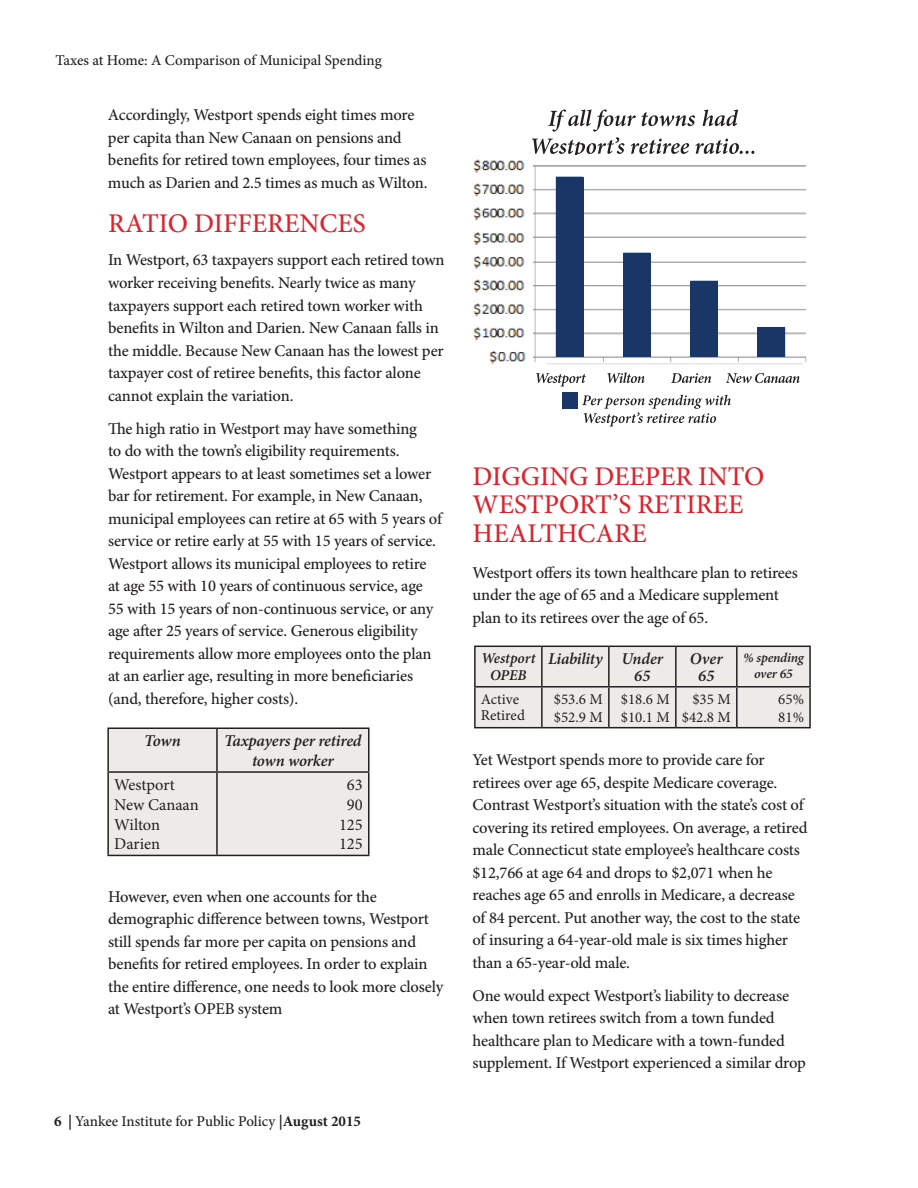
<style>
.page{position:relative;width:918px;height:1188px;background:#fff}
.page>*{position:absolute;margin:0;border:0;box-sizing:border-box;transform-origin:0 0}
.t1{font:500 27px/28.5px "Minion Pro";color:#da252e}
.t2{font:500 16.5px/22.5px "Minion Pro";letter-spacing:-.01em;color:#231f20}
.t3{font:italic 600 16.5px/16.5px "Minion Pro";letter-spacing:-.01em;color:#231f20;text-align:center}
.t4{font:16.5px/19.8px "Minion Pro";color:#231f20}
.t5{font:500 15px "Minion Pro";letter-spacing:-.005em;color:#231f20}
.t6{font:15px/18px "Minion Pro";color:#231f20}
.t7{font:italic 600 15px/16.5px "Minion Pro";color:#231f20;text-align:center}
.t8{font:italic 600 13.5px/16.2px "Minion Pro";letter-spacing:-.015em;color:#231f20;text-align:center}
.s1{font-weight:700}
</style>
<div class="page">
<div style="left:109px;top:729px;width:259px;height:126px;background:#ecebe7"></div>
<hr style="left:107px;top:728px;width:110px;height:1px;background:#231f20">
<hr style="left:107px;top:729px;width:2px;height:42px;background:#231f20">
<hr style="left:217px;top:728px;width:153px;height:1px;background:#231f20">
<hr style="left:216px;top:729px;width:2px;height:42px;background:#231f20">
<hr style="left:368px;top:729px;width:2px;height:42px;background:#231f20">
<hr style="left:107px;top:771px;width:110px;height:2px;background:#231f20">
<hr style="left:107px;top:773px;width:2px;height:82px;background:#231f20">
<hr style="left:217px;top:771px;width:153px;height:2px;background:#231f20">
<hr style="left:216px;top:773px;width:2px;height:82px;background:#231f20">
<hr style="left:368px;top:773px;width:2px;height:82px;background:#231f20">
<hr style="left:107px;top:855px;width:110px;height:1px;background:#231f20">
<hr style="left:217px;top:855px;width:153px;height:1px;background:#231f20">
<svg style="left:532px;top:109px;width:222px;height:46px"></svg>
<svg style="left:536px;top:373px;width:50px;height:13px"></svg>
<svg style="left:607px;top:372px;width:38px;height:11px"></svg>
<svg style="left:671px;top:373px;width:40px;height:10px"></svg>
<svg style="left:726px;top:373px;width:74px;height:10px"></svg>
<svg style="left:582px;top:395px;width:149px;height:32px"></svg>
<img style="left:473px;top:159px;width:53px;height:205px">
<img style="left:533px;top:165px;width:274px;height:200px">
<div style="left:556px;top:177px;width:27px;height:180px;background:#193667"></div>
<div style="left:624px;top:253px;width:27px;height:104px;background:#193667"></div>
<div style="left:690px;top:281px;width:28px;height:76px;background:#193667"></div>
<div style="left:757px;top:327px;width:27px;height:30px;background:#193667"></div>
<div style="left:562px;top:392px;width:15px;height:17px;background:#193667"></div>
<div style="left:476px;top:647px;width:333px;height:80px;background:#ecebe7"></div>
<hr style="left:474px;top:646px;width:68px;height:1px;background:#231f20">
<hr style="left:474px;top:647px;width:2px;height:39px;background:#231f20">
<hr style="left:542px;top:646px;width:67px;height:1px;background:#231f20">
<hr style="left:541px;top:647px;width:2px;height:39px;background:#231f20">
<hr style="left:609px;top:646px;width:67px;height:1px;background:#231f20">
<hr style="left:608px;top:647px;width:2px;height:39px;background:#231f20">
<hr style="left:676px;top:646px;width:61px;height:1px;background:#231f20">
<hr style="left:675px;top:647px;width:2px;height:39px;background:#231f20">
<hr style="left:737px;top:646px;width:74px;height:1px;background:#231f20">
<hr style="left:736px;top:647px;width:2px;height:39px;background:#231f20">
<hr style="left:809px;top:647px;width:2px;height:39px;background:#231f20">
<hr style="left:474px;top:686px;width:68px;height:2px;background:#231f20">
<hr style="left:474px;top:688px;width:2px;height:39px;background:#231f20">
<hr style="left:542px;top:686px;width:67px;height:2px;background:#231f20">
<hr style="left:541px;top:688px;width:2px;height:39px;background:#231f20">
<hr style="left:609px;top:686px;width:67px;height:2px;background:#231f20">
<hr style="left:608px;top:688px;width:2px;height:39px;background:#231f20">
<hr style="left:676px;top:686px;width:61px;height:2px;background:#231f20">
<hr style="left:675px;top:688px;width:2px;height:39px;background:#231f20">
<hr style="left:737px;top:686px;width:74px;height:2px;background:#231f20">
<hr style="left:736px;top:688px;width:2px;height:39px;background:#231f20">
<hr style="left:809px;top:688px;width:2px;height:39px;background:#231f20">
<hr style="left:474px;top:727px;width:68px;height:1px;background:#231f20">
<hr style="left:542px;top:727px;width:67px;height:1px;background:#231f20">
<hr style="left:609px;top:727px;width:67px;height:1px;background:#231f20">
<hr style="left:676px;top:727px;width:61px;height:1px;background:#231f20">
<hr style="left:737px;top:727px;width:74px;height:1px;background:#231f20">
<p class="t5" style="left:56px;top:50px;width:328px">Taxes at Home: A Comparison of Municipal Spending</p>
<p class="t2" style="left:108px;top:104px;width:321px">Accordingly, Westport spends eight times more per capita than New Canaan on pensions and benefits for retired town employees, four times as much as Darien and 2.5 times as much as Wilton.</p>
<h1 class="t1" style="left:108px;top:210px;width:259px">RATIO DIFFERENCES</h1>
<p class="t2" style="left:108px;top:249px;width:338px">In Westport, 63 taxpayers support each retired town worker receiving benefits. Nearly twice as many taxpayers support each retired town worker with benefits in Wilton and Darien. New Canaan falls in the middle. Because New Canaan has the lowest per taxpayer cost of retiree benefits, this factor alone cannot explain the variation.</p>
<p class="t2" style="left:108px;top:417px;width:336px">The high ratio in Westport may have something<br>to do with the town’s eligibility requirements.<br>Westport appears to at least sometimes set a lower bar for retirement. For example, in New Canaan, municipal employees can retire at 65 with 5 years of service or retire early at 55 with 15 years of service.<br>Westport allows its municipal employees to retire at age 55 with 10 years of continuous service, age 55 with 15 years of non-continuous service, or any age after 25 years of service. Generous eligibility requirements allow more employees onto the plan at an earlier age, resulting in more beneficiaries (and, therefore, higher costs).</p>
<p class="t3" style="left:144px;top:733px;width:38px">Town</p>
<p class="t3" style="left:224px;top:731px;width:139px;line-height:19.8px">Taxpayers per retired town worker</p>
<p class="t4" style="left:114px;top:775px;width:86px">Westport<br>New Canaan<br>Wilton<br>Darien</p>
<p class="t4" style="left:339px;top:775px;width:25px;text-align:center">63<br>90<br>125<br>125</p>
<p class="t2" style="left:108px;top:885px;width:337px">However, even when one accounts for the demographic difference between towns, Westport still spends far more per capita on pensions and benefits for retired employees. In order to explain the entire difference, one needs to look more closely at Westport’s OPEB system</p>
<p class="t5" style="left:54px;top:1111px;width:309px"><span class="s1">6 |</span> Yankee Institute for Public Policy <span class="s1">|August 2015</span></p>
<h1 class="t1" style="left:473px;top:462px;width:293px">DIGGING DEEPER INTO<br>WESTPORT’S RETIREE<br>HEALTHCARE</h1>
<p class="t2" style="left:472px;top:561px;width:327px">Westport offers its town healthcare plan to retirees under the age of 65 and a Medicare supplement plan to its retirees over the age of 65.</p>
<p class="t7" style="left:481px;top:650px;width:56px">Westport<br>OPEB</p>
<p class="t3" style="left:634px;top:651px;width:30px;text-align:left;text-indent:-86px">Liability Under<br>65</p>
<p class="t3" style="left:690px;top:651px;width:34px">Over<br>65</p>
<p class="t8" style="left:743px;top:650px;width:62px">% spending over 65</p>
<p class="t6" style="left:481px;top:691px;width:46px;line-height:16.5px">Active<br>Retired</p>
<p class="t6" style="left:554px;top:690px;width:50px">$53.6 M $52.9 M</p>
<p class="t6" style="left:621px;top:690px;width:50px">$18.6 M $10.1 M</p>
<p class="t6" style="left:682px;top:690px;width:50px;text-align:right">$35 M $42.8 M</p>
<p class="t6" style="left:778px;top:690px;width:27px">65%<br>81%</p>
<p class="t2" style="left:472px;top:749px;width:337px">Yet Westport spends more to provide care for retirees over age 65, despite Medicare coverage.<br>Contrast Westport’s situation with the state’s cost of covering its retired employees. On average, a retired male Connecticut state employee’s healthcare costs $12,766 at age 64 and drops to $2,071 when he reaches age 65 and enrolls in Medicare, a decrease of 84 percent. Put another way, the cost to the state of insuring a 64-year-old male is six times higher than a 65-year-old male.</p>
<p class="t2" style="left:472px;top:984px;width:335px">One would expect Westport’s liability to decrease when town retirees switch from a town funded healthcare plan to Medicare with a town-funded supplement. If Westport experienced a similar drop</p>
</div>
